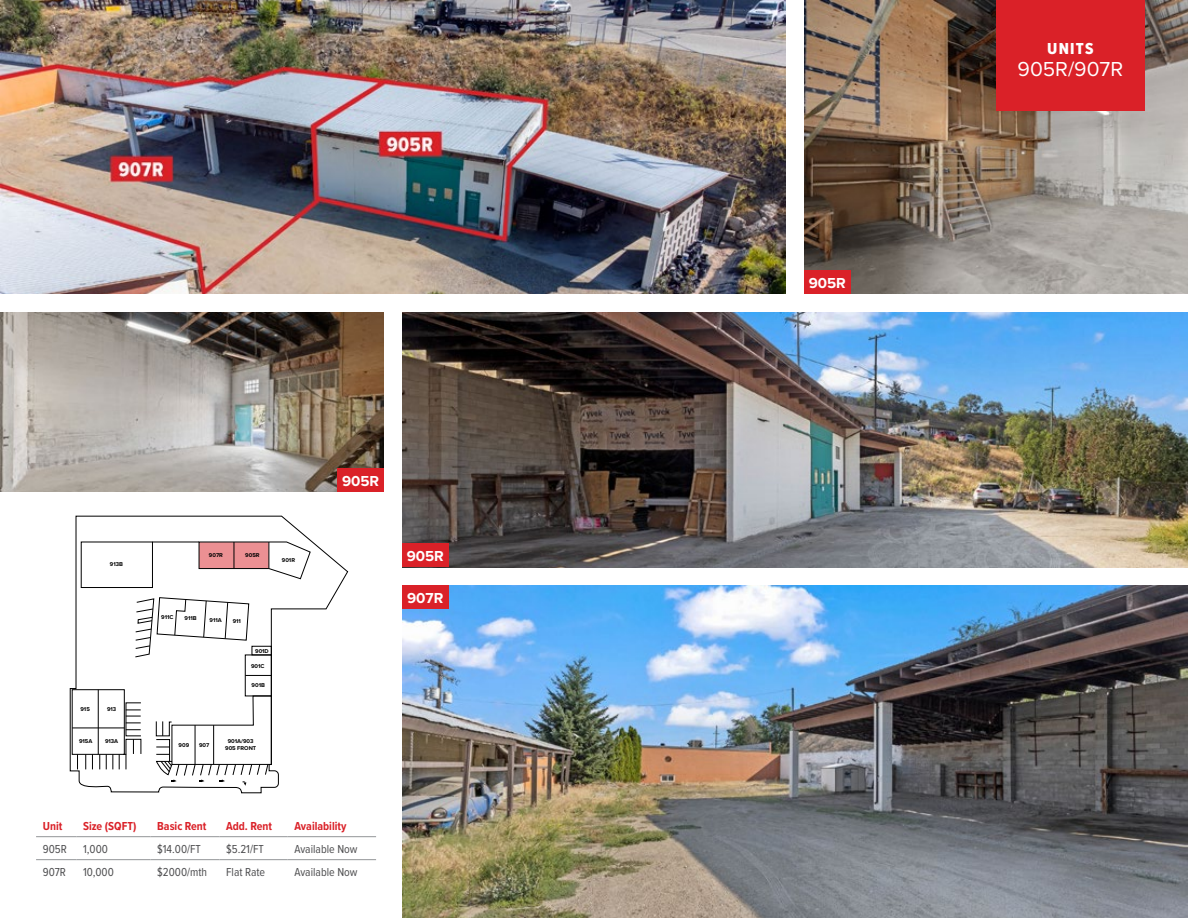
<style>
.page{position:relative;width:1188px;height:918px;background:#fff}
.page>*{position:absolute;margin:0;border:0;box-sizing:border-box;transform-origin:0 0}
.t1{font:21px "Proxima Nova";color:#fff}
.t2{font:16.5px "Proxima Nova Cond Extrabld";letter-spacing:.075em;color:#fff}
.t3{font:700 15px "Proxima Nova";color:#fff}
.t4{font:12px "Proxima Nova Cond";color:#4d4d4f}
.t5{font:700 12px "Proxima Nova Cond";color:#da2128}
.t6{font:700 5.85px/6.9px "Proxima Nova";color:#000;text-align:center}
</style>
<div class="page">
<img style="left:0;top:0;width:786px;height:294px">
<img style="left:804px;top:0;width:384px;height:294px">
<img style="left:402px;top:312px;width:786px;height:255px">
<img style="left:402px;top:586px;width:786px;height:332px">
<div style="left:996px;top:0;width:149px;height:110px;background:#da2128"></div>
<div style="left:402px;top:586px;width:47px;height:23px;background:#da2128"></div>
<img style="left:0;top:312px;width:384px;height:180px">
<hr style="left:36px;top:836px;width:40px;height:1px;background:#939598">
<hr style="left:76px;top:836px;width:74px;height:1px;background:#939598">
<hr style="left:150px;top:836px;width:69px;height:1px;background:#939598">
<hr style="left:219px;top:836px;width:69px;height:1px;background:#939598">
<hr style="left:288px;top:836px;width:88px;height:1px;background:#939598">
<hr style="left:36px;top:859px;width:40px;height:1px;background:#939598">
<hr style="left:76px;top:859px;width:74px;height:1px;background:#939598">
<hr style="left:150px;top:859px;width:69px;height:1px;background:#939598">
<hr style="left:219px;top:859px;width:69px;height:1px;background:#939598">
<hr style="left:288px;top:859px;width:88px;height:1px;background:#939598">
<div style="left:804px;top:270px;width:47px;height:24px;background:#da2128"></div>
<svg style="left:70px;top:516px;width:278px;height:277px"></svg>
<div style="left:72px;top:689px;width:53px;height:66px;border:1px solid #000"></div>
<hr style="left:72px;top:728px;width:52px;height:1px;background:#000">
<hr style="left:98px;top:690px;width:1px;height:64px;background:#000">
<svg style="left:85px;top:754px;width:1px;height:15px"></svg>
<svg style="left:92px;top:754px;width:1px;height:15px"></svg>
<svg style="left:99px;top:754px;width:1px;height:15px"></svg>
<svg style="left:106px;top:754px;width:1px;height:15px"></svg>
<svg style="left:77px;top:754px;width:1px;height:15px"></svg>
<svg style="left:113px;top:739px;width:28px;height:31px"></svg>
<svg style="left:126px;top:710px;width:15px;height:7px"></svg>
<svg style="left:126px;top:723px;width:15px;height:7px"></svg>
<div style="left:245px;top:655px;width:27px;height:41px;border:1px solid #000"></div>
<div style="left:252px;top:646px;width:20px;height:9px;border:1px solid #000"></div>
<svg style="left:245px;top:675px;width:26px;height:1px"></svg>
<svg style="left:156px;top:695px;width:116px;height:91px"></svg>
<div style="left:81px;top:542px;width:72px;height:46px;border:1px solid #000"></div>
<div style="left:199px;top:542px;width:70px;height:27px;border:1px solid #000"></div>
<svg style="left:234px;top:542px;width:1px;height:27px"></svg>
<svg style="left:135px;top:597px;width:114px;height:61px"></svg>
<hr style="left:152px;top:542px;width:47px;height:1px;background:#000">
<svg style="left:268px;top:541px;width:43px;height:38px"></svg>
<div style="left:337px;top:468px;width:47px;height:24px;background:#da2128"></div>
<div style="left:402px;top:543px;width:47px;height:24px;background:#da2128"></div>
<p class="t6" style="left:110px;top:561px;width:15px">913B</p>
<p class="t6" style="left:80px;top:706px;width:11px">915</p>
<p class="t6" style="left:107px;top:706px;width:11px">913</p>
<p class="t6" style="left:79px;top:738px;width:15px">915A</p>
<p class="t6" style="left:105px;top:738px;width:15px">913A</p>
<p class="t6" style="left:209px;top:552px;width:15px">907R</p>
<p class="t6" style="left:245px;top:552px;width:16px">905R</p>
<p class="t6" style="left:282px;top:557px;width:15px">901R</p>
<p class="t6" style="left:161px;top:614px;width:14px">911C</p>
<p class="t6" style="left:184px;top:615px;width:14px">911B</p>
<p class="t6" style="left:210px;top:617px;width:14px">911A</p>
<p class="t6" style="left:233px;top:618px;width:10px">911</p>
<p class="t6" style="left:255px;top:648px;width:15px">901D</p>
<p class="t6" style="left:251px;top:663px;width:15px">901C</p>
<p class="t6" style="left:252px;top:682px;width:15px">901B</p>
<p class="t6" style="left:179px;top:742px;width:12px">909</p>
<p class="t6" style="left:199px;top:742px;width:12px">907</p>
<p class="t6" style="left:225px;top:738px;width:33px">901A/903<br>905 FRONT</p>
<h3 class="t3" style="left:342px;top:472px;width:39px">905R</h3>
<h3 class="t3" style="left:407px;top:547px;width:39px">905R</h3>
<h3 class="t3" style="left:407px;top:589px;width:38px">907R</h3>
<h3 class="t5" style="left:43px;top:817px;width:21px">Unit</h3>
<h3 class="t5" style="left:83px;top:817px;width:55px">Size (SQFT)</h3>
<h3 class="t5" style="left:157px;top:817px;width:51px">Basic Rent</h3>
<h3 class="t5" style="left:226px;top:817px;width:47px">Add. Rent</h3>
<h3 class="t5" style="left:294px;top:817px;width:53px">Availability</h3>
<h3 class="t4" style="left:43px;top:840px;width:26px">905R</h3>
<h3 class="t4" style="left:83px;top:840px;width:26px">1,000</h3>
<h3 class="t4" style="left:157px;top:840px;width:45px">$14.00/FT</h3>
<h3 class="t4" style="left:226px;top:840px;width:39px">$5.21/FT</h3>
<h3 class="t4" style="left:294px;top:840px;width:65px">Available Now</h3>
<h3 class="t4" style="left:43px;top:863px;width:25px">907R</h3>
<h3 class="t4" style="left:83px;top:863px;width:32px">10,000</h3>
<h3 class="t4" style="left:157px;top:863px;width:51px">$2000/mth</h3>
<h3 class="t4" style="left:226px;top:863px;width:41px">Flat Rate</h3>
<h3 class="t4" style="left:294px;top:863px;width:65px">Available Now</h3>
<h3 class="t3" style="left:809px;top:274px;width:39px">905R</h3>
<h2 class="t2" style="left:1047px;top:36px;width:48px">UNITS</h2>
<h1 class="t1" style="left:1018px;top:57px;width:107px">905R/907R</h1>
</div>
